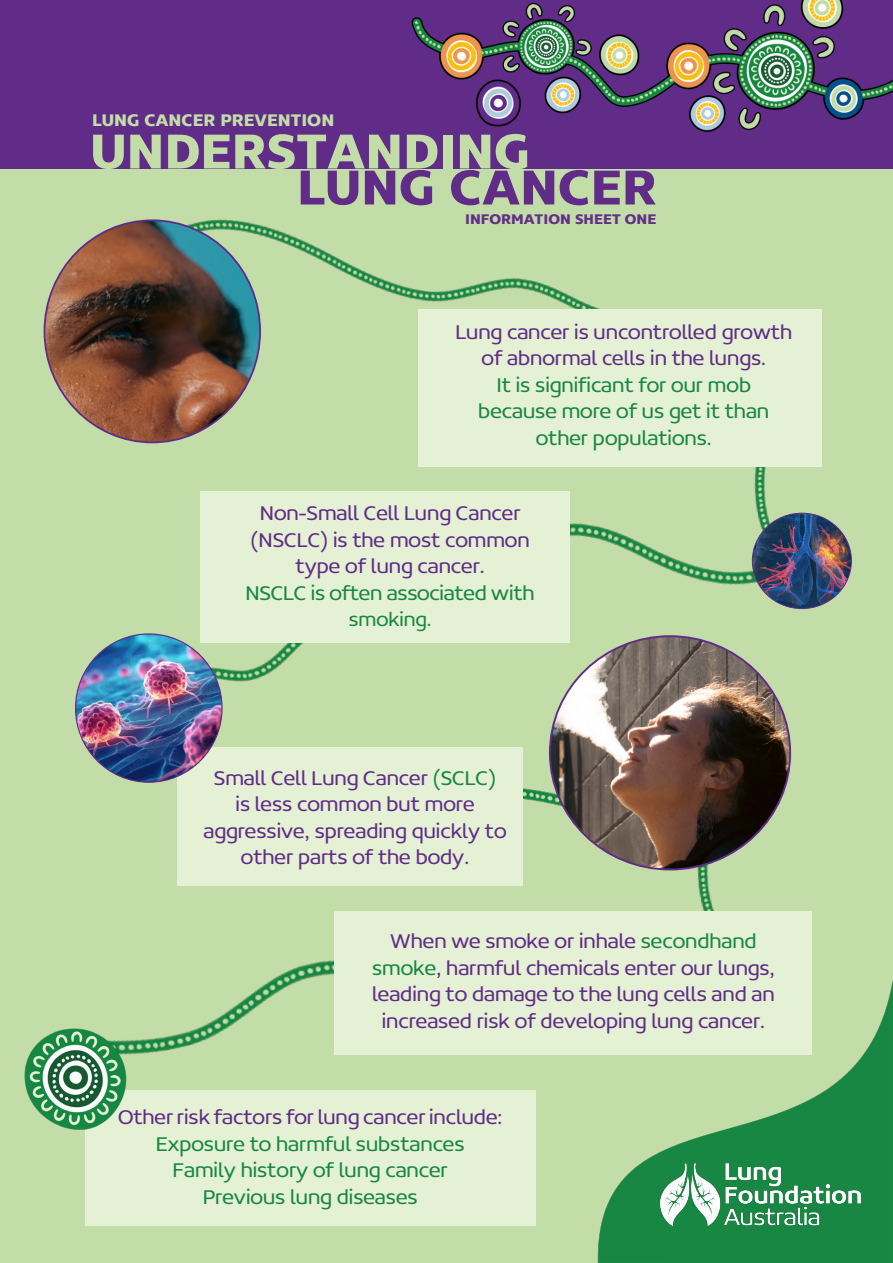
<style>
.page{position:relative;width:893px;height:1263px;background:#c3dda9}
.page>*{position:absolute;margin:0;border:0;box-sizing:border-box;transform-origin:0 0}
.t1{font:700 52.5px "Concord W00";color:#c3dda9}
.t2{font:700 52.5px "Concord W00";color:#602c88}
.t3{font:300 21.9px/26.5px "Concord W00";color:#602c88;text-align:center}
.t4{font:300 21.9px/26.5px "Concord W00";color:#188743;text-align:center}
.t5{font:300 21px "Concord W00";color:#188743}
.t6{font:700 18px "Concord W00";color:#c3dda9}
.t7{font:700 15px "Concord W00";color:#633088}
.s1{color:#188743}
</style>
<div class="page">
<img style="left:638px;top:879px;width:147px;height:33px">
<img style="left:458px;top:523px;width:346px;height:120px">
<img style="left:123px;top:168px;width:515px;height:178px">
<img style="left:695px;top:345px;width:127px;height:202px">
<div style="left:418px;top:309px;width:403px;height:158px;background:#e5f1d4"></div>
<img style="left:222px;top:642px;width:236px;height:40px">
<div style="left:200px;top:491px;width:370px;height:151px;background:#e5f1d4"></div>
<img style="left:752px;top:513px;width:99px;height:96px">
<img style="left:523px;top:738px;width:185px;height:141px">
<div style="left:178px;top:747px;width:345px;height:139px;background:#e5f1d4"></div>
<img style="left:76px;top:635px;width:146px;height:147px">
<img style="left:550px;top:636px;width:240px;height:233px">
<div style="left:85px;top:1090px;width:451px;height:135px;background:#e5f1d4"></div>
<img style="left:149px;top:870px;width:279px;height:185px">
<div style="left:335px;top:912px;width:477px;height:143px;background:#e5f1d4"></div>
<img style="left:24px;top:1028px;width:125px;height:102px">
<img style="left:45px;top:220px;width:215px;height:222px">
<div style="left:0;top:0;width:893px;height:168px;background:#602c88"></div>
<img style="left:411px;top:0;width:482px;height:132px">
<img style="left:597px;top:981px;width:296px;height:282px">
<img style="left:660px;top:1163px;width:201px;height:62px">
<p class="t6" style="left:92px;top:109px;width:244px">LUNG CANCER PREVENTION</p>
<h1 class="t1" style="left:90px;top:119px;width:441px">UNDERSTANDING</h1>
<h1 class="t2" style="left:297px;top:155px;width:361px">LUNG CANCER</h1>
<p class="t7" style="left:465px;top:210px;width:193px">INFORMATION SHEET ONE</p>
<p class="t3" style="left:455px;top:318px;width:338px">Lung cancer is uncontrolled growth of abnormal cells in the lungs.</p>
<p class="t4" style="left:478px;top:371px;width:292px">It is significant for our mob because more of us get it than other populations.</p>
<p class="t3" style="left:251px;top:500px;width:281px">Non-Small Cell Lung Cancer (NSCLC) is the most common type of lung cancer.</p>
<p class="t4" style="left:246px;top:579px;width:291px">NSCLC is often associated with</p>
<p class="t5" style="left:349px;top:607px;width:84px">smoking.</p>
<p class="t3" style="left:203px;top:764px;width:305px">Small Cell Lung Cancer <span class="s1">(SCLC)<br></span>is less common but more aggressive, spreading quickly to other parts of the body.</p>
<p class="t3" style="left:372px;top:928px;width:404px">When we smoke or inhale <span class="s1">secondhand smoke</span>, harmful chemicals enter our lungs, leading to damage to the lung cells and an increased risk of developing lung cancer.</p>
<p class="t3" style="left:118px;top:1103px;width:386px">Other risk factors for lung cancer include:</p>
<p class="t4" style="left:156px;top:1130px;width:310px">Exposure to harmful substances<br>Family history of lung cancer<br>Previous lung diseases</p>
</div>
